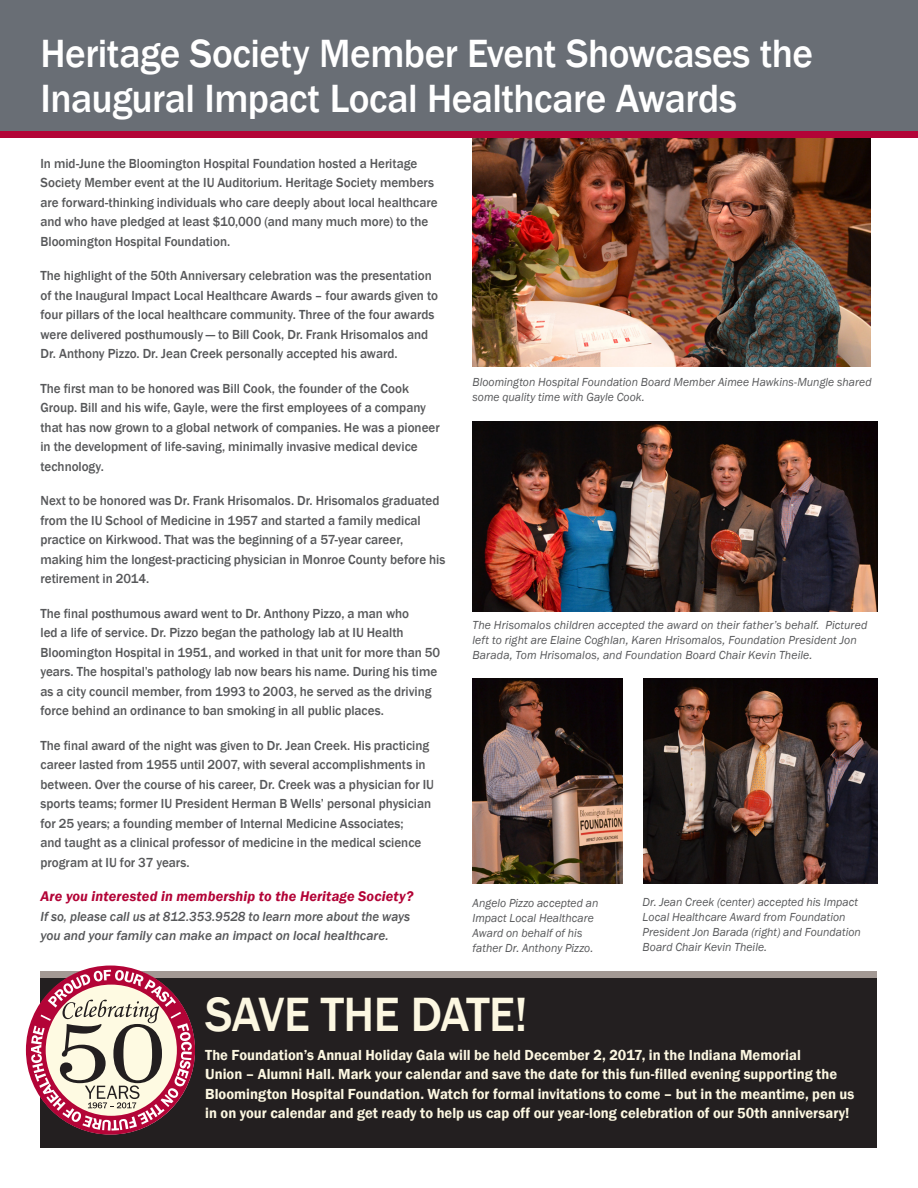
<style>
.page{position:relative;width:918px;height:1188px;background:#fff}
.page>*{position:absolute;margin:0;border:0;box-sizing:border-box;transform-origin:0 0}
.BS_Body{font:500 49.5px "Franklin Gothic";letter-spacing:-.015em;color:#fcf7e1}
.t1{font:500 40.5px/45px "Franklin Gothic";letter-spacing:-.015em;color:#fff}
.t2{font:600 15px/19.5px "Franklin Gothic";color:#fcf7e1}
.t3{font:italic 600 14.4px "Franklin Gothic";letter-spacing:.01em;color:#b30437}
.t4{font:500 13.5px/19.5px "Franklin Gothic";color:#57585a}
.t5{font:italic 500 13.5px/19.5px "Franklin Gothic";letter-spacing:-.005em;color:#57585a}
.t6{font:italic 12px/15px "Franklin Gothic";letter-spacing:.005em;color:#57585a}
</style>
<div class="page">
<div style="left:40px;top:974px;width:838px;height:174px;background:#231f20"></div>
<div style="left:40px;top:971px;width:838px;height:6px;background:#a39994"></div>
<img style="left:472px;top:421px;width:406px;height:190px">
<img style="left:472px;top:138px;width:398px;height:229px">
<img style="left:472px;top:678px;width:150px;height:205px">
<img style="left:644px;top:679px;width:234px;height:204px">
<div style="left:0;top:0;width:918px;height:136px;background:#696e75"></div>
<div style="left:0;top:132px;width:918px;height:6px;background:#b30437"></div>
<svg style="left:31px;top:970px;width:161px;height:161px"></svg>
<p class="t1" style="left:40px;top:31px;width:774px">Heritage Society Member Event Showcases the<br>Inaugural Impact Local Healthcare Awards</p>
<p class="t4" style="left:40px;top:153px;width:399px">In mid-June the Bloomington Hospital Foundation hosted a Heritage Society Member event at the IU Auditorium. Heritage Society members are forward-thinking individuals who care deeply about local healthcare and who have pledged at least $10,000 (and many much more) to the Bloomington Hospital Foundation.</p>
<p class="t4" style="left:40px;top:266px;width:399px">The highlight of the 50th Anniversary celebration was the presentation of the Inaugural Impact Local Healthcare Awards – four awards given to four pillars of the local healthcare community. Three of the four awards were delivered posthumously — to Bill Cook, Dr. Frank Hrisomalos and Dr. Anthony Pizzo. Dr. Jean Creek personally accepted his award.</p>
<p class="t4" style="left:40px;top:378px;width:401px">The first man to be honored was Bill Cook, the founder of the Cook Group. Bill and his wife, Gayle, were the first employees of a company that has now grown to a global network of companies. He was a pioneer in the development of life-saving, minimally invasive medical device technology.</p>
<p class="t4" style="left:40px;top:491px;width:406px">Next to be honored was Dr. Frank Hrisomalos. Dr. Hrisomalos graduated from the IU School of Medicine in 1957 and started a family medical practice on Kirkwood. That was the beginning of a 57-year career, making him the longest-practicing physician in Monroe County before his retirement in 2014.</p>
<p class="t4" style="left:40px;top:603px;width:401px">The final posthumous award went to Dr. Anthony Pizzo, a man who<br>led a life of service. Dr. Pizzo began the pathology lab at IU Health Bloomington Hospital in 1951, and worked in that unit for more than 50 years. The hospital’s pathology lab now bears his name. During his time as a city council member, from 1993 to 2003, he served as the driving force behind an ordinance to ban smoking in all public places.</p>
<p class="t4" style="left:40px;top:735px;width:395px">The final award of the night was given to Dr. Jean Creek. His practicing career lasted from 1955 until 2007, with several accomplishments in between. Over the course of his career, Dr. Creek was a physician for IU sports teams; former IU President Herman B Wells’ personal physician for 25 years; a founding member of Internal Medicine Associates;<br>and taught as a clinical professor of medicine in the medical science program at IU for 37 years.</p>
<p class="t3" style="left:40px;top:887px;width:374px">Are you interested in membership to the Heritage Society?</p>
<p class="t5" style="left:40px;top:906px;width:371px">If so, please call us at 812.353.9528 to learn more about the ways you and your family can make an impact on local healthcare.</p>
<p class="t6" style="left:472px;top:375px;width:401px">Bloomington Hospital Foundation Board Member Aimee Hawkins-Mungle shared some quality time with Gayle Cook.</p>
<p class="t6" style="left:472px;top:617px;width:396px">The Hrisomalos children accepted the award on their father’s behalf. Pictured left to right are Elaine Coghlan, Karen Hrisomalos, Foundation President Jon<br>Barada, Tom Hrisomalos, and Foundation Board Chair Kevin Theile.</p>
<p class="t6" style="left:472px;top:896px;width:127px">Angelo Pizzo accepted an<br>Impact Local Healthcare<br>Award on behalf of his father Dr. Anthony Pizzo.</p>
<p class="t6" style="left:643px;top:894px;width:220px">Dr. Jean Creek (center) accepted his Impact Local Healthcare Award from Foundation President Jon Barada (right) and Foundation Board Chair Kevin Theile.</p>
<p class="BS_Body" style="left:205px;top:984px;width:324px">SAVE THE DATE!</p>
<p class="t2" style="left:205px;top:1045px;width:651px">The Foundation’s Annual Holiday Gala will be held December 2, 2017, in the Indiana Memorial<br>Union – Alumni Hall. Mark your calendar and save the date for this fun-filled evening supporting the Bloomington Hospital Foundation. Watch for formal invitations to come – but in the meantime, pen us in on your calendar and get ready to help us cap off our year-long celebration of our 50th anniversary!</p>
</div>
